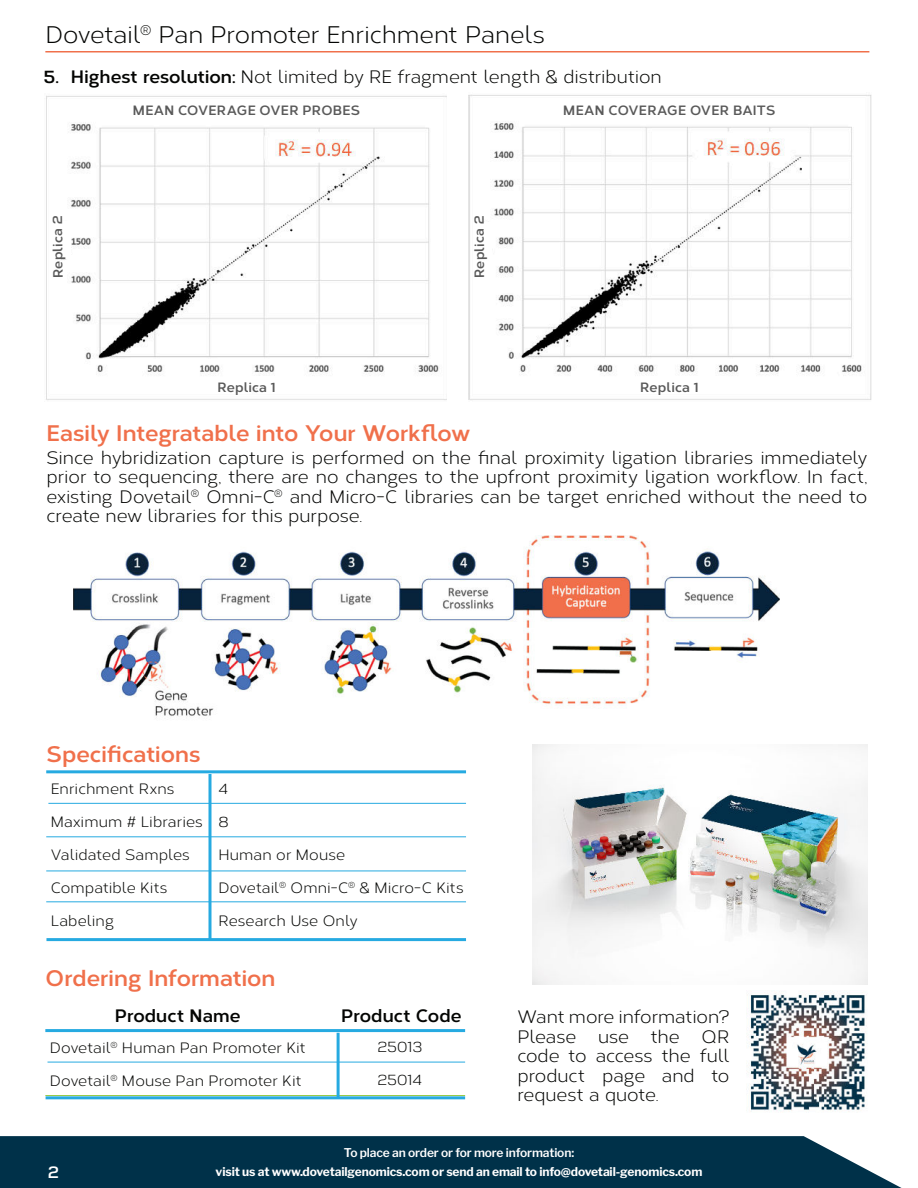
<style>
.page{position:relative;width:918px;height:1188px;background:#fff}
.page>*{position:absolute;margin:0;border:0;box-sizing:border-box;transform-origin:0 0}
.t1{font:24px "Corbert";letter-spacing:-.005em;color:#040503}
.t2{font:700 22.5px "Corbert";letter-spacing:-.005em;color:#f0704b}
.t3{font:18px/19.5px "Corbert";color:#040503;text-align:justify}
.t4{font:700 18px "Corbert";letter-spacing:.005em;color:#040503}
.t5{font:700 16.95px "Corbert";color:#fff}
.t6{font:15px "Corbert";letter-spacing:.01em;color:#040503}
.t7{font:700 13.5px "Corbert";letter-spacing:.01em;color:#595959}
.t8{font:700 12px "Libre Franklin";letter-spacing:-.01em;color:#fff}
.t9{font:600 12px "Libre Franklin";letter-spacing:-.01em;color:#fff}
.s1{font-weight:700}
</style>
<div class="page">
<div style="left:0;top:1136px;width:902px;height:52px;background:#003149"></div>
<hr style="left:45px;top:51px;width:824px;height:1px;background:#f0704b">
<hr style="left:46px;top:770px;width:420px;height:3px;background:#26aae1">
<hr style="left:48px;top:803px;width:418px;height:1px;background:#26aae1">
<hr style="left:46px;top:902px;width:420px;height:1px;background:#26aae1">
<hr style="left:46px;top:837px;width:420px;height:1px;background:#26aae1">
<hr style="left:46px;top:871px;width:420px;height:1px;background:#26aae1">
<hr style="left:46px;top:938px;width:420px;height:3px;background:#26aae1">
<hr style="left:209px;top:774px;width:3px;height:166px;background:#26aae1">
<hr style="left:45px;top:1029px;width:420px;height:3px;background:#26aae1">
<hr style="left:48px;top:1062px;width:417px;height:1px;background:#26aae1">
<hr style="left:45px;top:1095px;width:420px;height:1px;background:#93c840">
<hr style="left:46px;top:1096px;width:419px;height:3px;background:#26aae1">
<hr style="left:337px;top:1033px;width:3px;height:65px;background:#26aae1">
<img style="left:750px;top:993px;width:117px;height:119px">
<img style="left:74px;top:536px;width:706px;height:180px">
<img style="left:46px;top:95px;width:401px;height:305px">
<img style="left:469px;top:94px;width:403px;height:306px">
<img style="left:532px;top:745px;width:335px;height:239px">
<div style="left:224px;top:376px;width:81px;height:12px;background:#fff"></div>
<div style="left:645px;top:376px;width:81px;height:12px;background:#fff"></div>
<div style="left:476px;top:222px;width:16px;height:37px;background:#fff"></div>
<div style="left:55px;top:221px;width:16px;height:38px;background:#fff"></div>
<div style="left:162px;top:101px;width:165px;height:21px;background:#fff"></div>
<div style="left:589px;top:101px;width:166px;height:21px;background:#fff"></div>
<h1 class="t1" style="left:45px;top:24px;width:501px">Dovetail<sup>®</sup> Pan Promoter Enrichment Panels</h1>
<p class="t3" style="left:44px;top:69px;width:620px"><span class="s1">5. Highest resolution:</span> Not limited by RE fragment length &amp; distribution</p>
<p class="t7" style="left:133px;top:104px;width:229px">MEAN COVERAGE OVER PROBES</p>
<p class="t7" style="left:563px;top:104px;width:214px">MEAN COVERAGE OVER BAITS</p>
<p class="t7" style="left:52px;top:278px;width:64px;rotate:-90deg">Replica 2</p>
<p class="t7" style="left:474px;top:278px;width:64px;rotate:-90deg">Replica 2</p>
<p class="t7" style="left:217px;top:382px;width:60px">Replica 1</p>
<p class="t7" style="left:640px;top:382px;width:60px">Replica 1</p>
<p class="t2" style="left:46px;top:425px;width:425px">Easily Integratable into Your Workflow</p>
<p class="t3" style="left:46px;top:450px;width:822px">Since hybridization capture is performed on the final proximity ligation libraries immediately prior to sequencing, there are no changes to the upfront proximity ligation workflow. In fact, existing Dovetail<sup>®</sup> Omni-C<sup>®</sup> and Micro-C libraries can be target enriched without the need to create new libraries for this purpose.</p>
<p class="t2" style="left:47px;top:745px;width:155px">Specifications</p>
<p class="t6" style="left:51px;top:783px;width:125px">Enrichment Rxns</p>
<p class="t6" style="left:51px;top:816px;width:154px">Maximum # Libraries</p>
<p class="t6" style="left:51px;top:849px;width:141px">Validated Samples</p>
<p class="t6" style="left:51px;top:882px;width:118px">Compatible Kits</p>
<p class="t6" style="left:51px;top:915px;width:65px">Labeling</p>
<p class="t6" style="left:218px;top:782px;width:11px">4</p>
<p class="t6" style="left:218px;top:815px;width:12px">8</p>
<p class="t6" style="left:218px;top:848px;width:128px">Human or Mouse</p>
<p class="t6" style="left:218px;top:881px;width:247px">Dovetail<sup>®</sup> Omni-C<sup>®</sup> &amp; Micro-C Kits</p>
<p class="t6" style="left:218px;top:914px;width:141px">Research Use Only</p>
<p class="t2" style="left:46px;top:969px;width:231px">Ordering Information</p>
<p class="t4" style="left:115px;top:1008px;width:127px">Product Name</p>
<p class="t4" style="left:341px;top:1008px;width:122px">Product Code</p>
<p class="t6" style="left:50px;top:1042px;width:258px">Dovetail<sup>®</sup> Human Pan Promoter Kit</p>
<p class="t6" style="left:50px;top:1075px;width:253px">Dovetail<sup>®</sup> Mouse Pan Promoter Kit</p>
<p class="t6" style="left:378px;top:1041px;width:46px">25013</p>
<p class="t6" style="left:378px;top:1074px;width:46px">25014</p>
<p class="t3" style="left:517px;top:1009px;width:214px">Want more information?<br>Please use the QR code to access the full product page and to request a quote.</p>
<p class="t5" style="left:48px;top:1165px;width:12px">2</p>
<p class="t9" style="left:344px;top:1146px;width:232px">To place an order or for more information:</p>
<p class="t8" style="left:216px;top:1166px;width:488px">visit us at www.dovetailgenomics.com or send an email to info@dovetail-genomics.com</p>
</div>
